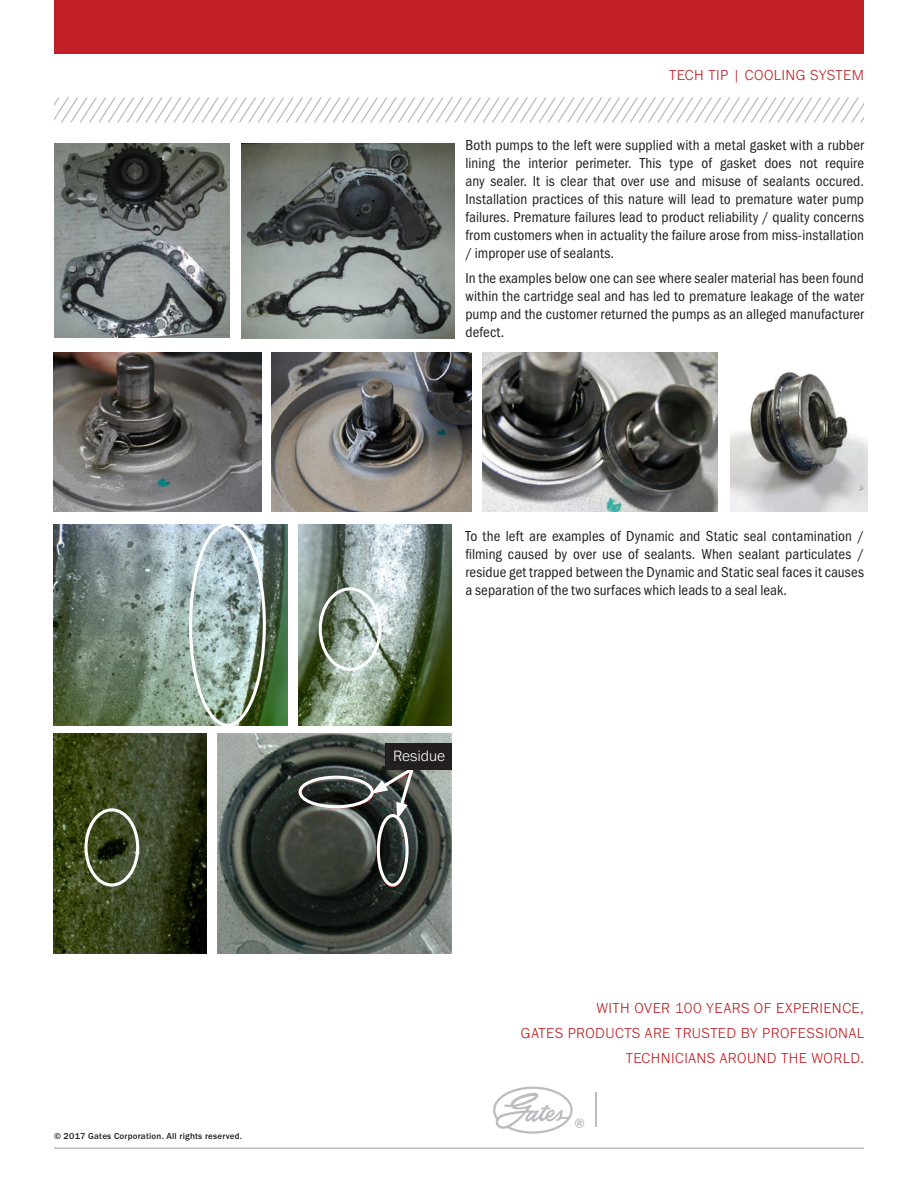
<style>
.page{position:relative;width:918px;height:1188px;background:#fff}
.page>*{position:absolute;margin:0;border:0;box-sizing:border-box;transform-origin:0 0}
.t1{font:300 15.6px "Franklin Gothic URW";color:#fff}
.body_11_spaceafter{font:15px/18px "Franklin Gothic URW Con Boo";letter-spacing:.01em;color:#231f20;text-align:justify}
.subhed_red_RIGHT{font:300 15px "Franklin Gothic URW";letter-spacing:.03em;color:#c02025}
.t2{font:500 9px "Franklin Gothic URW";letter-spacing:.025em;color:#231f20}
</style>
<div class="page">
<hr style="left:595px;top:1092px;width:2px;height:35px;background:#bcbdc0">
<svg style="left:493px;top:1087px;width:91px;height:47px"></svg>
<hr style="left:54px;top:1148px;width:810px;height:1px;background:#bcbdc0">
<div style="left:54px;top:0;width:810px;height:54px;background:#c02025"></div>
<svg style="left:54px;top:97px;width:810px;height:25px"></svg>
<img style="left:53px;top:352px;width:208px;height:159px">
<img style="left:271px;top:352px;width:200px;height:159px">
<img style="left:483px;top:352px;width:235px;height:159px">
<img style="left:730px;top:371px;width:138px;height:140px">
<img style="left:53px;top:525px;width:235px;height:200px">
<img style="left:299px;top:525px;width:153px;height:200px">
<img style="left:53px;top:733px;width:153px;height:221px">
<img style="left:217px;top:733px;width:235px;height:221px">
<div style="left:189px;top:523px;width:77px;height:204px;border:3px solid #fff;border-radius:50%"></div>
<div style="left:319px;top:587px;width:62px;height:84px;border:3px solid #fff;border-radius:50%"></div>
<div style="left:84px;top:808px;width:55px;height:79px;border:3px solid #fff;border-radius:50%"></div>
<div style="left:299px;top:776px;width:75px;height:32px;border:3px solid #fff;border-radius:50%"></div>
<div style="left:377px;top:814px;width:32px;height:73px;border:3px solid #fff;border-radius:50%"></div>
<svg style="left:371px;top:763px;width:47px;height:56px;background:#5e625f"></svg>
<div style="left:385px;top:744px;width:67px;height:26px;background:#231f20"></div>
<img style="left:54px;top:144px;width:175px;height:194px">
<img style="left:242px;top:144px;width:212px;height:194px">
<p class="t2" style="left:54px;top:1131px;width:190px">© 2017 Gates Corporation. All rights reserved.</p>
<p class="subhed_red_RIGHT" style="left:669px;top:66px;width:196px">TECH TIP | COOLING SYSTEM</p>
<p class="body_11_spaceafter" style="left:465px;top:136px;width:400px">Both pumps to the left were supplied with a metal gasket with a rubber lining the interior perimeter. This type of gasket does not require any sealer. It is clear that over use and misuse of sealants occured.<br>Installation practices of this nature will lead to premature water pump failures. Premature failures lead to product reliability / quality concerns from customers when in actuality the failure arose from miss-installation / improper use of sealants.</p>
<p class="body_11_spaceafter" style="left:465px;top:268px;width:400px">In the examples below one can see where sealer material has been found within the cartridge seal and has led to premature leakage of the water pump and the customer returned the pumps as an alleged manufacturer defect.</p>
<p class="body_11_spaceafter" style="left:465px;top:527px;width:400px">To the left are examples of Dynamic and Static seal contamination / filming caused by over use of sealants. When sealant particulates / residue get trapped between the Dynamic and Static seal faces it causes a separation of the two surfaces which leads to a seal leak.</p>
<p class="t1" style="left:393px;top:746px;width:54px">Residue</p>
<p class="subhed_red_RIGHT" style="left:596px;top:999px;width:269px">WITH OVER 100 YEARS OF EXPERIENCE,</p>
<p class="subhed_red_RIGHT" style="left:521px;top:1024px;width:345px">GATES PRODUCTS ARE TRUSTED BY PROFESSIONAL</p>
<p class="subhed_red_RIGHT" style="left:626px;top:1048px;width:240px">TECHNICIANS AROUND THE WORLD.</p>
</div>
